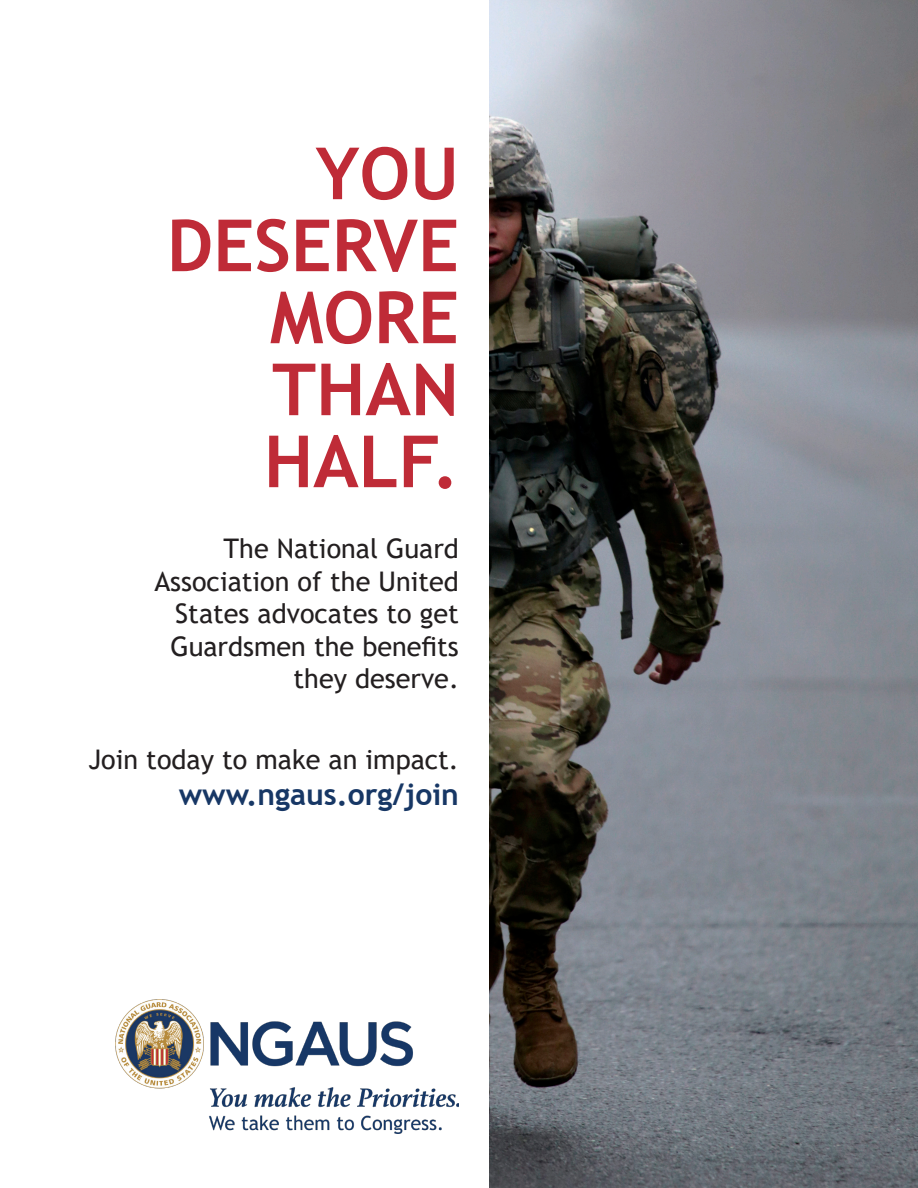
<style>
.page{position:relative;width:918px;height:1188px;background:#fff}
.page>*{position:absolute;margin:0;border:0;box-sizing:border-box;transform-origin:0 0}
.t1{font:700 72px/72px "Trebuchet MS";color:#bf2b37;text-align:right}
.t2{font:700 30px "Trebuchet MS";color:#173765}
.t3{font:27px/32.4px "Trebuchet MS";color:#231f20;text-align:right}
</style>
<div class="page">
<img style="left:490px;top:0;width:428px;height:1188px">
<img style="left:115px;top:1000px;width:344px;height:133px">
<p class="t1" style="left:167px;top:138px;width:294px">YOU<br>DESERVE<br>MORE<br>THAN<br>HALF.</p>
<p class="t3" style="left:154px;top:532px;width:306px">The National Guard<br>Association of the United<br>States advocates to get<br>Guardsmen the benefits they deserve.</p>
<p class="t3" style="left:88px;top:743px;width:372px">Join today to make an impact.</p>
<p class="t2" style="left:179px;top:776px;width:282px">www.ngaus.org/join</p>
</div>
